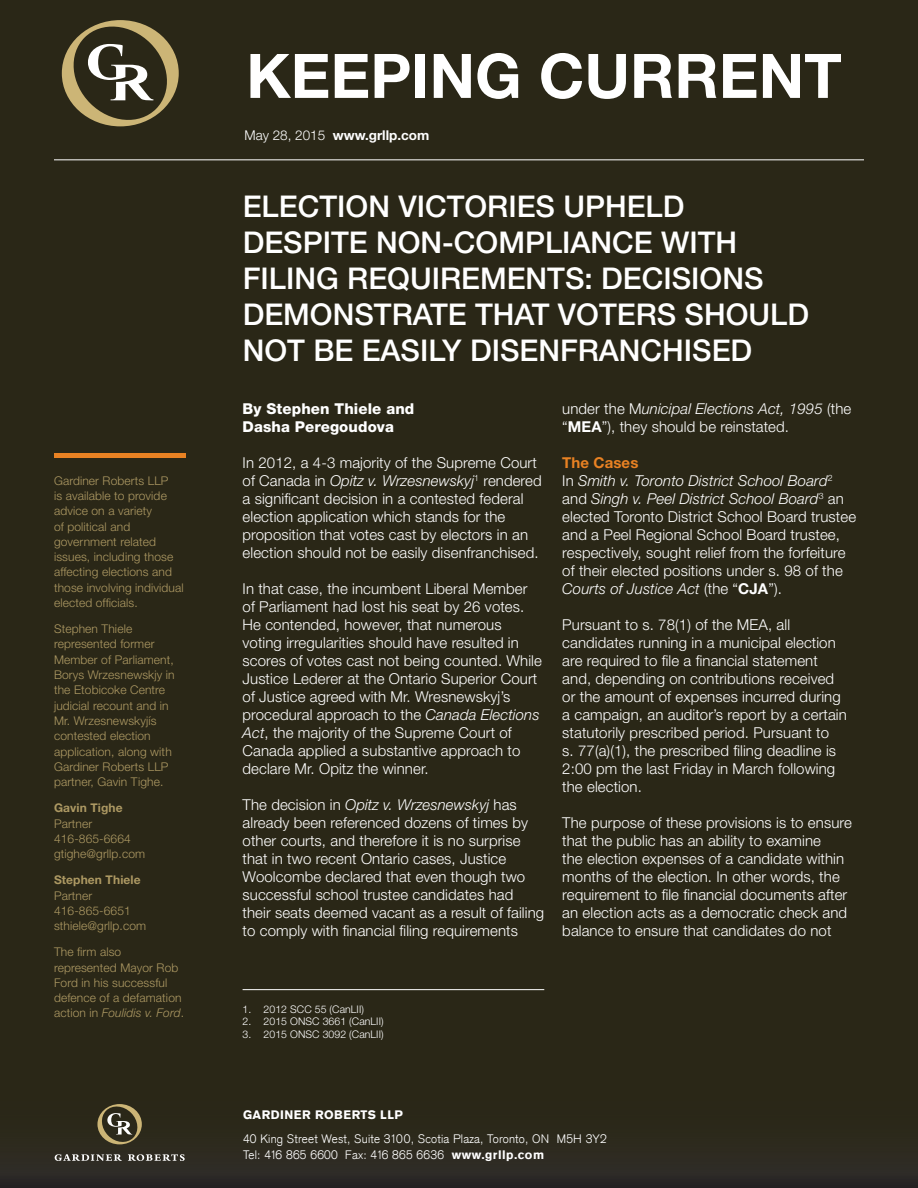
<style>
.page{position:relative;width:918px;height:1188px;background:#2a2717}
.page>*{position:absolute;margin:0;border:0;box-sizing:border-box;transform-origin:0 0}
.t1{font:700 61.5px "Helvetica Neue LT Std";color:#fff}
.t2{font:500 30px/36px "Helvetica Neue LT Std";color:#fff}
.t3{font:300 15px/18px "Helvetica Neue LT Std";letter-spacing:.005em;color:#fff}
.t4{font:800 15px/18px "Helvetica Neue LT Std";letter-spacing:.005em;color:#fff}
.t5{font:700 13.5px "Helvetica Neue LT Std";color:#fff}
.t6{font:300 12px/15.3px "Helvetica Neue LT Std";letter-spacing:.01em;color:#ad9963}
.t7{font:300 12px/16.5px "Akzidenz Grotesk";letter-spacing:.02em;color:#fff}
.t8{font:700 12px "Helvetica Neue LT Std";letter-spacing:.01em;color:#ad9963}
.t9{font:900 12px "Akzidenz Grotesk";letter-spacing:.04em;color:#fff}
.t10{font:300 10.5px "Helvetica Neue LT Std";letter-spacing:.005em;color:#fff}
.s1{font-style:italic}
.s2{font-weight:300}
.s3{font-weight:700}
.s4{font-weight:700;color:#e98223}
.s5{font-weight:900}
</style>
<div class="page">
<div style="left:0;top:1087px;width:918px;height:101px;background:#2b281c"></div>
<svg style="left:62px;top:20px;width:117px;height:106px"></svg>
<hr style="left:54px;top:159px;width:810px;height:1px;background:#fff">
<div style="left:54px;top:453px;width:132px;height:5px;background:#e98223"></div>
<svg style="left:97px;top:1104px;width:45px;height:40px"></svg>
<svg style="left:55px;top:1154px;width:67px;height:7px"></svg>
<svg style="left:128px;top:1154px;width:57px;height:7px"></svg>
<hr style="left:243px;top:989px;width:301px;height:1px;background:#fff">
<p class="t6" style="left:54px;top:472px;width:131px">Gardiner Roberts LLP<br>is available to provide advice on a variety<br>of political and government related issues, including those affecting elections and those involving individual elected officials.</p>
<p class="t6" style="left:54px;top:621px;width:122px">Stephen Thiele represented former<br>Member of Parliament,<br>Borys Wrzesnewskjy in the Etobicoke Centre judicial recount and in<br>Mr. Wrzesnewskyjís contested election application, along with<br>Gardiner Roberts LLP partner, Gavin Tighe.</p>
<p class="t8" style="left:54px;top:801px;width:70px">Gavin Tighe</p>
<p class="t6" style="left:54px;top:815px;width:93px">Partner<br>416-865-6664 gtighe@grllp.com</p>
<p class="t8" style="left:54px;top:873px;width:88px">Stephen Thiele</p>
<p class="t6" style="left:54px;top:887px;width:94px">Partner<br>416-865-6651 sthiele@grllp.com</p>
<p class="t6" style="left:54px;top:944px;width:132px">The firm also represented Mayor Rob<br>Ford in his successful defence of a defamation action in <span class="s1">Foulidis v. Ford</span>.</p>
<h1 class="t1" style="left:246px;top:38px;width:597px">KEEPING CURRENT</h1>
<p class="t5" style="left:244px;top:127px;width:186px"><span class="s2">May 28, 2015</span> www.grllp.com</p>
<h2 class="t2" style="left:243px;top:189px;width:568px">ELECTION VICTORIES UPHELD<br>DESPITE NON-COMPLIANCE WITH<br>FILING REQUIREMENTS: DECISIONS<br>DEMONSTRATE THAT VOTERS SHOULD<br>NOT BE EASILY DISENFRANCHISED</h2>
<p class="t4" style="left:243px;top:400px;width:173px">By Stephen Thiele and<br>Dasha Peregoudova</p>
<p class="t3" style="left:243px;top:453px;width:301px">In 2012, a 4-3 majority of the Supreme Court of Canada in <span class="s1">Opitz v. Wrzesnewskyj</span><sup>1</sup> rendered a significant decision in a contested federal election application which stands for the proposition that votes cast by electors in an election should not be easily disenfranchised.</p>
<p class="t3" style="left:243px;top:579px;width:301px">In that case, the incumbent Liberal Member of Parliament had lost his seat by 26 votes.<br>He contended, however, that numerous voting irregularities should have resulted in scores of votes cast not being counted. While Justice Lederer at the Ontario Superior Court of Justice agreed with Mr. Wresnewskyj’s procedural approach to the <span class="s1">Canada Elections Act</span>, the majority of the Supreme Court of Canada applied a substantive approach to declare Mr. Opitz the winner.</p>
<p class="t3" style="left:243px;top:795px;width:303px">The decision in <span class="s1">Opitz v. Wrzesnewskyj</span> has already been referenced dozens of times by other courts, and therefore it is no surprise that in two recent Ontario cases, Justice Woolcombe declared that even though two successful school trustee candidates had their seats deemed vacant as a result of failing to comply with financial filing requirements</p>
<p class="t3" style="left:562px;top:399px;width:291px">under the M<span class="s1">unicipal Elections Act, 1995</span> (the “<span class="s3">MEA</span>”), they should be reinstated.</p>
<p class="t3" style="left:562px;top:453px;width:295px"><span class="s4">The Cases<br></span>In <span class="s1">Smith v. Toronto District School Board</span><sup>2 </sup>and <span class="s1">Singh v. Peel District School Board</span><sup>3</sup> an elected Toronto District School Board trustee and a Peel Regional School Board trustee, respectively, sought relief from the forfeiture of their elected positions under s. 98 of the <span class="s1">Courts of Justice Act</span> (the “<span class="s3">CJA</span>”).</p>
<p class="t3" style="left:562px;top:615px;width:286px">Pursuant to s. 78(1) of the MEA, all candidates running in a municipal election are required to file a financial statement and, depending on contributions received or the amount of expenses incurred during a campaign, an auditor’s report by a certain statutorily prescribed period. Pursuant to<br>s. 77(a)(1), the prescribed filing deadline is 2:00 pm the last Friday in March following the election.</p>
<p class="t3" style="left:562px;top:813px;width:291px">The purpose of these provisions is to ensure that the public has an ability to examine<br>the election expenses of a candidate within months of the election. In other words, the requirement to file financial documents after an election acts as a democratic check and balance to ensure that candidates do not</p>
<p class="t10" style="left:243px;top:1002px;width:123px">1. 2012 SCC 55 (CanLII)</p>
<p class="t10" style="left:243px;top:1015px;width:143px">2. 2015 ONSC 3661 (CanLII)</p>
<p class="t10" style="left:243px;top:1028px;width:143px">3. 2015 ONSC 3092 (CanLII)</p>
<p class="t9" style="left:243px;top:1107px;width:162px">GARDINER ROBERTS LLP</p>
<p class="t7" style="left:243px;top:1130px;width:365px">40 King Street West, Suite 3100, Scotia Plaza, Toronto, ON M5H 3Y2<br>Tel: 416 865 6600 Fax: 416 865 6636 <span class="s5">www.grllp.com</span></p>
</div>
